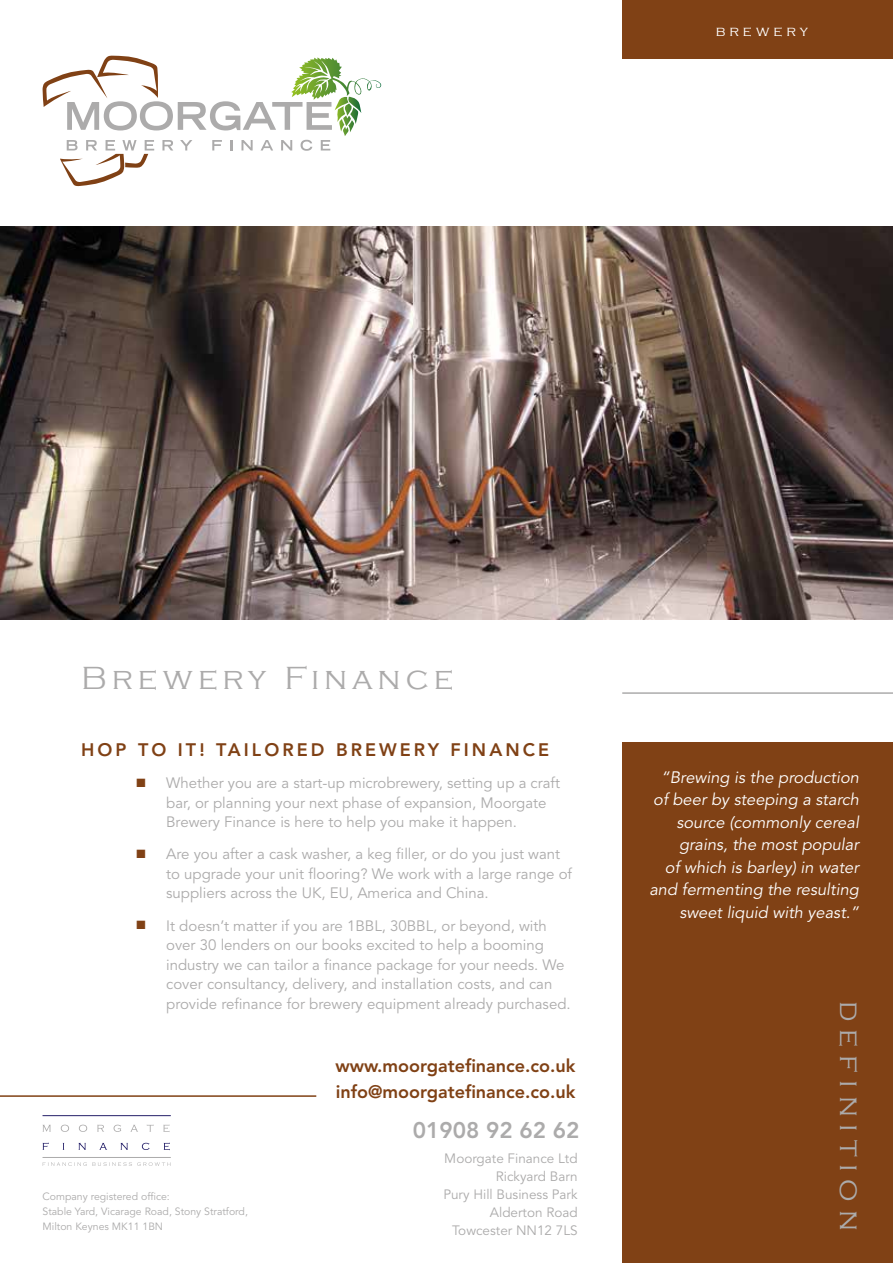
<style>
.page{position:relative;width:893px;height:1263px;background:#fff}
.page>*{position:absolute;margin:0;border:0;box-sizing:border-box;transform-origin:0 0}
.t1{font:300 33px "Copperplate Gothic";letter-spacing:.15em;color:#acabab}
.t2{font:300 30px "Copperplate Gothic";letter-spacing:.26em;color:#acabab}
.t3{font:800 22.5px "Avenir";color:#acabab}
.t4{font:800 18px/25.5px "Avenir";color:#804115}
.t5{font:800 18px "Avenir";letter-spacing:.17em;color:#804115}
.t6{font:italic 16.5px/22.5px "Avenir";color:#fff;text-align:right}
.t7{font:15px/19.5px "Avenir";color:#acabab}
.t8{font:300 15px "Copperplate Gothic";letter-spacing:.26em;color:#fff}
.t9{font:13.5px/18px "Avenir";color:#acabab;text-align:right}
.t10{font:10.5px/15px "Avenir";color:#acabab}
.s1{color:#804115}
</style>
<div class="page">
<div style="left:622px;top:742px;width:271px;height:521px;background:#804115"></div>
<div style="left:622px;top:0;width:271px;height:58px;background:#804115"></div>
<img style="left:0;top:226px;width:893px;height:393px">
<hr style="left:0;top:1095px;width:316px;height:2px;background:#804115">
<hr style="left:622px;top:692px;width:271px;height:2px;background:#acabab">
<svg style="left:43px;top:56px;width:338px;height:130px"></svg>
<svg style="left:43px;top:1142px;width:6px;height:8px"></svg>
<svg style="left:78px;top:1143px;width:8px;height:7px"></svg>
<svg style="left:99px;top:1143px;width:8px;height:7px"></svg>
<svg style="left:121px;top:1143px;width:7px;height:7px"></svg>
<svg style="left:142px;top:1143px;width:8px;height:7px"></svg>
<svg style="left:164px;top:1142px;width:6px;height:8px"></svg>
<svg style="left:43px;top:1125px;width:8px;height:7px"></svg>
<svg style="left:61px;top:1125px;width:8px;height:7px"></svg>
<svg style="left:79px;top:1125px;width:8px;height:7px"></svg>
<svg style="left:97px;top:1125px;width:7px;height:7px"></svg>
<svg style="left:114px;top:1125px;width:7px;height:7px"></svg>
<svg style="left:130px;top:1125px;width:8px;height:7px"></svg>
<svg style="left:147px;top:1124px;width:7px;height:8px"></svg>
<svg style="left:163px;top:1124px;width:6px;height:8px"></svg>
<hr style="left:43px;top:1157px;width:128px;height:1px;background:#acabab">
<hr style="left:43px;top:1115px;width:128px;height:1px;background:#252069">
<svg style="left:43px;top:1162px;width:128px;height:4px"></svg>
<p class="t8" style="left:716px;top:23px;width:94px">brewery</p>
<h1 class="t1" style="left:81px;top:660px;width:374px">Brewery Finance</h1>
<p class="t5" style="left:81px;top:739px;width:470px">HOP TO IT! TAILORED BREWERY FINANCE</p>
<p class="t7" style="left:166px;top:773px;width:395px;text-indent:-30px"><span class="s1">■</span> Whether you are a start-up microbrewery, setting up a craft bar, or planning your next phase of expansion, Moorgate<br>Brewery Finance is here to help you make it happen.</p>
<p class="t7" style="left:166px;top:845px;width:407px;text-indent:-30px"><span class="s1">■</span> Are you after a cask washer, a keg filler, or do you just want to upgrade your unit flooring? We work with a large range of suppliers across the UK, EU, America and China.</p>
<p class="t7" style="left:166px;top:916px;width:406px;text-indent:-30px"><span class="s1">■</span> It doesn’t matter if you are 1BBL, 30BBL, or beyond, with over 30 lenders on our books excited to help a booming industry we can tailor a finance package for your needs. We cover consultancy, delivery, and installation costs, and can provide refinance for brewery equipment already purchased.</p>
<p class="t4" style="left:335px;top:1053px;width:241px">www.moorgatefinance.co.uk info@moorgatefinance.co.uk</p>
<p class="t10" style="left:43px;top:1189px;width:207px">Company registered office:<br>Stable Yard, Vicarage Road, Stony Stratford,<br>Milton Keynes MK11 1BN</p>
<h3 class="t3" style="left:413px;top:1116px;width:168px">01908 92 62 62</h3>
<p class="t9" style="left:443px;top:1149px;width:136px">Moorgate Finance Ltd<br>Rickyard Barn<br>Pury Hill Business Park<br>Alderton Road<br>Towcester NN12 7LS</p>
<p class="t6" style="left:649px;top:766px;width:211px">“Brewing is the production of beer by steeping a starch source (commonly cereal grains, the most popular<br>of which is barley) in water and fermenting the resulting sweet liquid with yeast.”</p>
<h2 class="t2" style="left:866px;top:1001px;width:231px;rotate:90deg">definition</h2>
</div>
